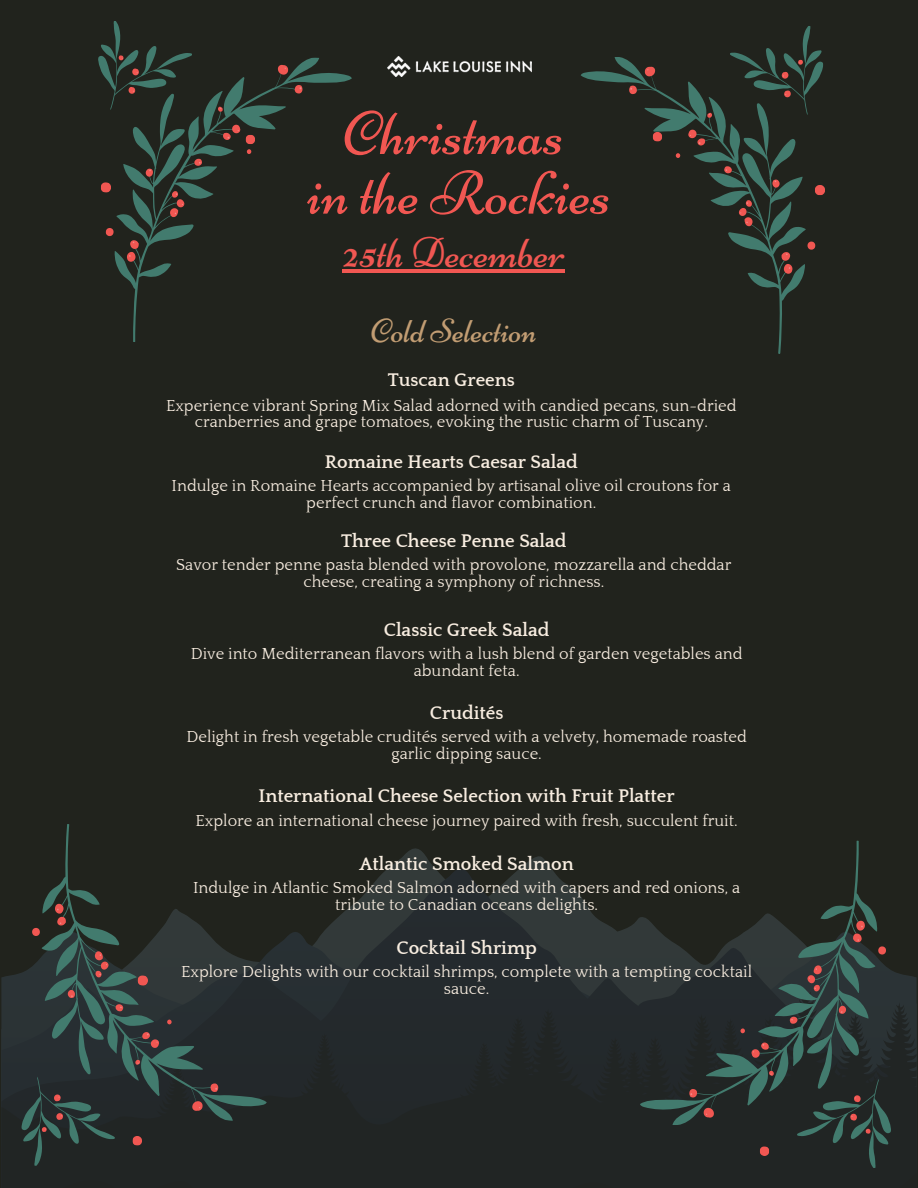
<style>
.page{position:relative;width:918px;height:1188px;background:#21231d}
.page>*{position:absolute;margin:0;border:0;box-sizing:border-box;transform-origin:0 0}
.t1{font:61.8px "Niconne";color:#f15752}
.t2{font:43.05px "Niconne";color:#f15752}
.t3{font:33.75px "Niconne";color:#c29d73}
.t4{font:700 18.75px "Quattrocento";color:#f8ede0}
.t5{font:16.35px/16.6px "Quattrocento";color:#f8ede0;text-align:center}
</style>
<div class="page">
<svg style="left:114px;top:57px;width:239px;height:285px"></svg>
<svg style="left:272px;top:65px;width:32px;height:31px"></svg>
<svg style="left:218px;top:106px;width:5px;height:6px"></svg>
<svg style="left:223px;top:125px;width:18px;height:15px"></svg>
<svg style="left:194px;top:159px;width:8px;height:7px"></svg>
<svg style="left:146px;top:168px;width:7px;height:9px"></svg>
<svg style="left:170px;top:191px;width:15px;height:27px"></svg>
<svg style="left:127px;top:240px;width:12px;height:22px"></svg>
<svg style="left:105px;top:227px;width:10px;height:10px"></svg>
<svg style="left:247px;top:149px;width:4px;height:5px"></svg>
<svg style="left:1px;top:868px;width:916px;height:121px"></svg>
<svg style="left:1px;top:989px;width:916px;height:82px;fill:#24292c"></svg>
<svg style="left:35px;top:824px;width:241px;height:247px"></svg>
<svg style="left:135px;top:1060px;width:6px;height:5px"></svg>
<svg style="left:142px;top:1032px;width:18px;height:16px"></svg>
<svg style="left:115px;top:1004px;width:8px;height:8px"></svg>
<svg style="left:68px;top:990px;width:7px;height:8px"></svg>
<svg style="left:95px;top:950px;width:14px;height:28px"></svg>
<svg style="left:55px;top:904px;width:11px;height:22px"></svg>
<svg style="left:30px;top:927px;width:12px;height:10px"></svg>
<svg style="left:167px;top:1019px;width:5px;height:5px"></svg>
<svg style="left:581px;top:57px;width:225px;height:297px"></svg>
<svg style="left:627px;top:66px;width:32px;height:30px"></svg>
<svg style="left:707px;top:112px;width:5px;height:6px"></svg>
<svg style="left:687px;top:129px;width:18px;height:17px"></svg>
<svg style="left:724px;top:166px;width:8px;height:7px"></svg>
<svg style="left:772px;top:179px;width:8px;height:9px"></svg>
<svg style="left:738px;top:200px;width:15px;height:27px"></svg>
<svg style="left:781px;top:252px;width:12px;height:22px"></svg>
<svg style="left:807px;top:241px;width:9px;height:9px"></svg>
<svg style="left:676px;top:153px;width:4px;height:5px"></svg>
<svg style="left:639px;top:840px;width:241px;height:231px"></svg>
<svg style="left:750px;top:1042px;width:19px;height:16px"></svg>
<svg style="left:790px;top:1017px;width:8px;height:7px"></svg>
<svg style="left:839px;top:1006px;width:7px;height:8px"></svg>
<svg style="left:807px;top:965px;width:15px;height:27px"></svg>
<svg style="left:853px;top:921px;width:12px;height:21px"></svg>
<svg style="left:876px;top:946px;width:12px;height:9px"></svg>
<svg style="left:740px;top:1028px;width:5px;height:5px"></svg>
<svg style="left:98px;top:21px;width:95px;height:90px"></svg>
<svg style="left:727px;top:26px;width:96px;height:90px"></svg>
<svg style="left:1px;top:1071px;width:916px;height:97px"></svg>
<div style="left:245px;top:135px;width:10px;height:9px;background:#f15752;border-radius:50%"></div>
<div style="left:132px;top:1136px;width:10px;height:10px;background:#f15752;border-radius:50%"></div>
<div style="left:652px;top:132px;width:10px;height:10px;background:#f15752;border-radius:50%"></div>
<div style="left:760px;top:1146px;width:9px;height:10px;background:#f15752;border-radius:50%"></div>
<div style="left:101px;top:182px;width:10px;height:11px;background:#f15752;border-radius:50%"></div>
<div style="left:815px;top:185px;width:10px;height:10px;background:#f15752;border-radius:50%"></div>
<div style="left:137px;top:975px;width:11px;height:11px;background:#f15752;border-radius:50%"></div>
<img style="left:387px;top:56px;width:144px;height:21px">
<hr style="left:343px;top:269px;width:222px;height:3px;background:#f15752">
<p class="t1" style="left:344px;top:97px;width:221px">Christmas</p>
<p class="t1" style="left:307px;top:156px;width:305px">in the Rockies</p>
<p class="t2" style="left:343px;top:227px;width:224px">25th December</p>
<p class="t3" style="left:371px;top:311px;width:167px">Cold Selection</p>
<p class="t4" style="left:388px;top:370px;width:128px">Tuscan Greens</p>
<p class="t5" style="left:166px;top:397px;width:572px">Experience vibrant Spring Mix Salad adorned with candied pecans, sun-dried cranberries and grape tomatoes, evoking the rustic charm of Tuscany.</p>
<p class="t4" style="left:325px;top:452px;width:254px">Romaine Hearts Caesar Salad</p>
<p class="t5" style="left:172px;top:478px;width:561px">Indulge in Romaine Hearts accompanied by artisanal olive oil croutons for a perfect crunch and flavor combination.</p>
<p class="t4" style="left:341px;top:531px;width:227px">Three Cheese Penne Salad</p>
<p class="t5" style="left:176px;top:557px;width:557px">Savor tender penne pasta blended with provolone, mozzarella and cheddar cheese, creating a symphony of richness.</p>
<p class="t4" style="left:384px;top:620px;width:167px">Classic Greek Salad</p>
<p class="t5" style="left:191px;top:646px;width:553px">Dive into Mediterranean flavors with a lush blend of garden vegetables and abundant feta.</p>
<p class="t4" style="left:430px;top:703px;width:75px">Crudités</p>
<p class="t5" style="left:186px;top:729px;width:562px">Delight in fresh vegetable crudités served with a velvety, homemade roasted garlic dipping sauce.</p>
<p class="t4" style="left:259px;top:786px;width:418px">International Cheese Selection with Fruit Platter</p>
<p class="t5" style="left:196px;top:812px;width:544px">Explore an international cheese journey paired with fresh, succulent fruit.</p>
<p class="t4" style="left:359px;top:854px;width:216px">Atlantic Smoked Salmon</p>
<p class="t5" style="left:193px;top:880px;width:549px">Indulge in Atlantic Smoked Salmon adorned with capers and red onions, a tribute to Canadian oceans delights.</p>
<p class="t4" style="left:396px;top:938px;width:142px">Cocktail Shrimp</p>
<p class="t5" style="left:181px;top:964px;width:572px">Explore Delights with our cocktail shrimps, complete with a tempting cocktail sauce.</p>
</div>
